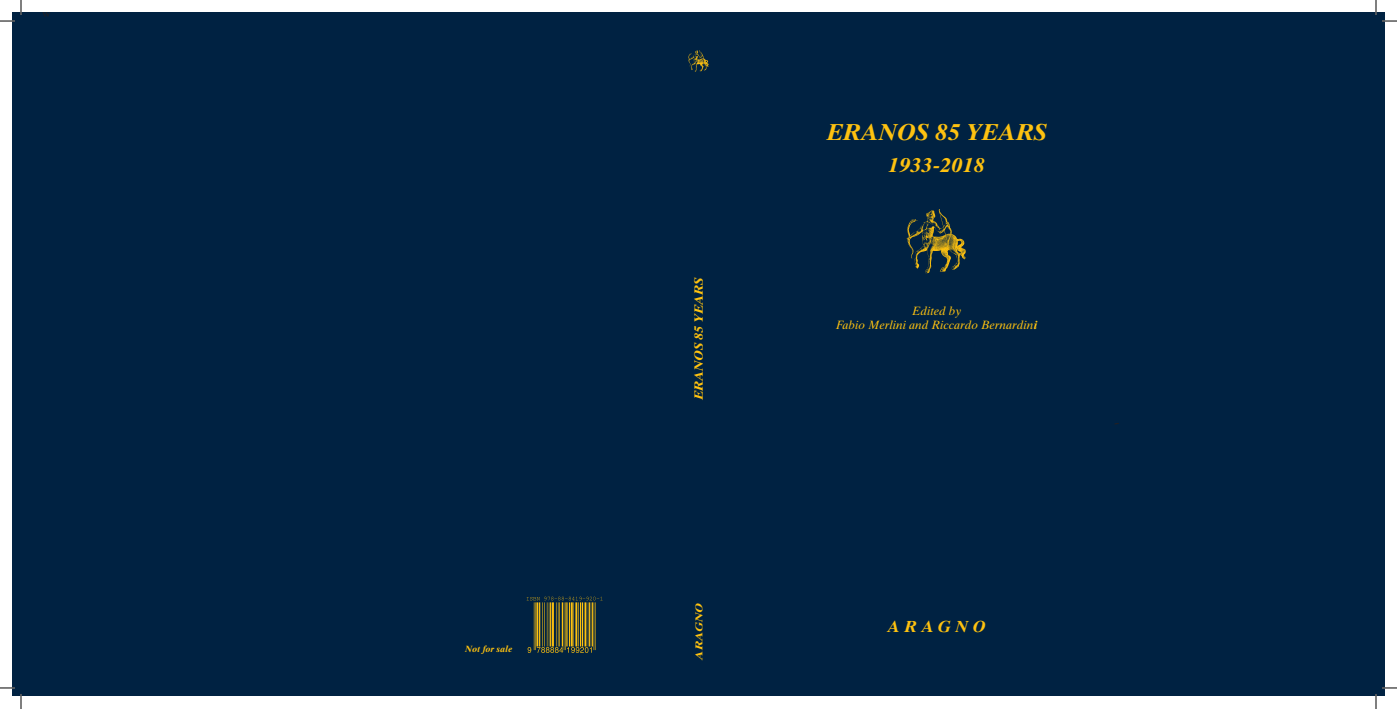
<style>
.page{position:relative;width:1397px;height:709px;background:#fff}
.page>*{position:absolute;margin:0;border:0;box-sizing:border-box;transform-origin:0 0}
.t1{font:italic 700 23px "Times Ten LT Std";color:#fec210}
.t2{font:italic 700 20px "Times Ten LT Std";color:#fec210}
.t3{font:italic 700 16px "Times Ten LT Std";letter-spacing:.28em;color:#fec210}
.t4{font:italic 12px/14.4px "Times Ten LT Std";color:#fec210;text-align:center}
.t5{font:italic 700 12px "Times Ten LT Std";color:#fec210;scale:1.09 1}
.t6{font:12px "Times";color:#231f20}
.t7{font:italic 700 10px "Times Ten LT Std";color:#fec210;scale:1.2 1}
.t8{font:italic 700 9px "Times Ten LT Std";color:#fec210}
.s1{font-weight:700}
</style>
<div class="page">
<div style="left:12px;top:12px;width:1372px;height:684px;background:#002242"></div>
<img style="left:527px;top:596px;width:76px;height:57px">
<img style="left:907px;top:209px;width:59px;height:65px">
<img style="left:689px;top:50px;width:19px;height:22px">
<svg style="left:0;top:0;width:22px;height:22px"></svg>
<svg style="left:0;top:687px;width:22px;height:21px"></svg>
<svg style="left:1375px;top:0;width:22px;height:22px"></svg>
<svg style="left:1375px;top:687px;width:22px;height:21px"></svg>
<p class="t6" style="left:42px;top:2px;width:10px">w</p>
<p class="t8" style="left:465px;top:643px;width:48px">Not for sale</p>
<p class="t5" style="left:691px;top:399px;width:113px;rotate:-90deg">ERANOS 85 YEARS</p>
<p class="t7" style="left:693px;top:659px;width:49px;rotate:-90deg">ARAGNO</p>
<h1 class="t1" style="left:826px;top:118px;width:222px">ERANOS 85 YEARS</h1>
<h2 class="t2" style="left:888px;top:153px;width:98px">1933-2018</h2>
<p class="t4" style="left:836px;top:303px;width:203px">Edited by<br>Fabio Merlini and Riccardo Bernardin<span class="s1">i</span></p>
<h3 class="t3" style="left:887px;top:616px;width:100px">ARAGNO</h3>
</div>
